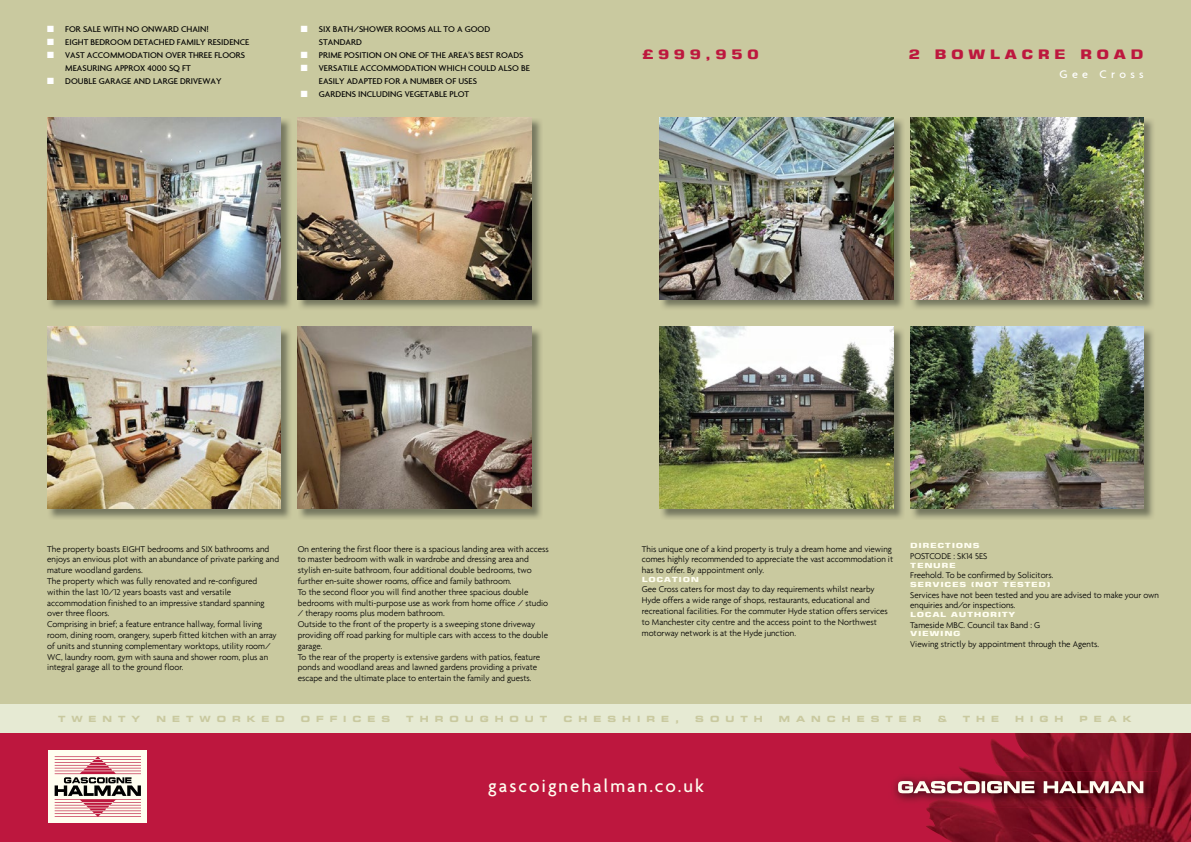
<style>
.page{position:relative;width:1191px;height:842px;background:#fff}
.page>*{position:absolute;margin:0;border:0;box-sizing:border-box;transform-origin:0 0}
.t1{font:500 19px "Agenda";letter-spacing:.1em;color:#fffef0}
.t2{font:700 13px "Square 721 BT";letter-spacing:.255em;color:#bd173e;scale:1.3 1}
.t3{font:500 12px "Agenda";letter-spacing:.36em;color:#fff}
.t4{font:300 9px/10.8px "Agenda";color:#000}
.t5{font:500 9px/13px "Agenda";color:#000}
.t6{font:700 expanded 8.5px "Square 721 BT";letter-spacing:.705em;color:#c9c99f}
.t7{font:700 7px "Square 721 BT";letter-spacing:.06em;color:#fffef0;scale:1.4 1}
.s1{color:#fff}
</style>
<div class="page">
<div style="left:0;top:723px;width:1191px;height:119px;background:#bd173e"></div>
<img style="left:926px;top:733px;width:254px;height:93px">
<img style="left:894px;top:777px;width:32px;height:25px">
<img style="left:926px;top:771px;width:232px;height:37px">
<svg style="left:898px;top:781px;width:81px;height:12px"></svg>
<svg style="left:981px;top:781px;width:4px;height:12px"></svg>
<svg style="left:987px;top:781px;width:47px;height:12px"></svg>
<svg style="left:1043px;top:781px;width:100px;height:12px"></svg>
<div style="left:0;top:0;width:1191px;height:706px;background:#c9c99f"></div>
<div style="left:0;top:705px;width:1191px;height:28px;background:#e6ead3"></div>
<div style="left:49px;top:750px;width:98px;height:73px;background:#fffef0"></div>
<svg style="left:55px;top:756px;width:86px;height:61px"></svg>
<img style="left:48px;top:119px;width:242px;height:190px">
<img style="left:47px;top:118px;width:234px;height:181px">
<img style="left:298px;top:118px;width:243px;height:191px">
<img style="left:298px;top:118px;width:233px;height:181px">
<img style="left:48px;top:329px;width:242px;height:190px">
<img style="left:47px;top:327px;width:234px;height:181px">
<img style="left:298px;top:328px;width:243px;height:191px">
<img style="left:298px;top:327px;width:233px;height:181px">
<img style="left:911px;top:118px;width:242px;height:191px">
<img style="left:910px;top:118px;width:233px;height:181px">
<img style="left:660px;top:118px;width:243px;height:191px">
<img style="left:660px;top:118px;width:233px;height:181px">
<img style="left:911px;top:328px;width:242px;height:191px">
<img style="left:910px;top:327px;width:233px;height:181px">
<img style="left:660px;top:328px;width:243px;height:191px">
<img style="left:660px;top:327px;width:233px;height:181px">
<p class="t5" style="left:47px;top:22px;width:163px"><span class="s1">■</span> FOR SALE WITH NO ONWARD CHAIN!</p>
<p class="t5" style="left:47px;top:35px;width:204px"><span class="s1">■</span> EIGHT BEDROOM DETACHED FAMILY RESIDENCE</p>
<p class="t5" style="left:65px;top:48px;width:181px;text-indent:-18px"><span class="s1">■</span> VAST ACCOMMODATION OVER THREE FLOORS<br>MEASURING APPROX 4000 SQ FT</p>
<p class="t5" style="left:47px;top:74px;width:176px"><span class="s1">■</span> DOUBLE GARAGE AND LARGE DRIVEWAY</p>
<p class="t5" style="left:319px;top:22px;width:173px;text-indent:-18px"><span class="s1">■</span> SIX BATH/SHOWER ROOMS ALL TO A GOOD<br>STANDARD</p>
<p class="t5" style="left:301px;top:48px;width:224px"><span class="s1">■</span> PRIME POSITION ON ONE OF THE AREA'S BEST ROADS</p>
<p class="t5" style="left:319px;top:61px;width:213px;text-indent:-18px"><span class="s1">■</span> VERSATILE ACCOMMODATION WHICH COULD ALSO BE<br>EASILY ADAPTED FOR A NUMBER OF USES</p>
<p class="t5" style="left:301px;top:87px;width:170px"><span class="s1">■</span> GARDENS INCLUDING VEGETABLE PLOT</p>
<h2 class="t2" style="left:642px;top:47px;width:91px">£999,950</h2>
<h2 class="t2" style="left:908px;top:47px;width:182px">2 BOWLACRE ROAD</h2>
<h3 class="t3" style="left:1059px;top:67px;width:86px">Gee Cross</h3>
<p class="t4" style="left:47px;top:543px;width:233px">The property boasts EIGHT bedrooms and SIX bathrooms and enjoys an envious plot with an abundance of private parking and mature woodland gardens.<br>The property which was fully renovated and re-configured within the last 10/12 years boasts vast and versatile accommodation finished to an impressive standard spanning over three floors.<br>Comprising in brief; a feature entrance hallway, formal living room, dining room, orangery, superb fitted kitchen with an array of units and stunning complementary worktops, utility room/ WC, laundry room, gym with sauna and shower room, plus an integral garage all to the ground floor.</p>
<p class="t4" style="left:298px;top:543px;width:252px">On entering the first floor there is a spacious landing area with access to master bedroom with walk in wardrobe and dressing area and stylish en-suite bathroom, four additional double bedrooms, two further en-suite shower rooms, office and family bathroom.<br>To the second floor you will find another three spacious double bedrooms with multi-purpose use as work from home office / studio / therapy rooms plus modern bathroom.<br>Outside to the front of the property is a sweeping stone driveway providing off road parking for multiple cars with access to the double garage.<br>To the rear of the property is extensive gardens with patios, feature ponds and woodland areas and lawned gardens providing a private escape and the ultimate place to entertain the family and guests.</p>
<p class="t4" style="left:642px;top:543px;width:253px">This unique one of a kind property is truly a dream home and viewing comes highly recommended to appreciate the vast accommodation it has to offer. By appointment only.</p>
<p class="t7" style="left:642px;top:575px;width:42px">LOCATION</p>
<p class="t4" style="left:642px;top:584px;width:248px">Gee Cross caters for most day to day requirements whilst nearby Hyde offers a wide range of shops, restaurants, educational and recreational facilities. For the commuter Hyde station offers services to Manchester city centre and the access point to the Northwest motorway network is at the Hyde junction.</p>
<p class="t7" style="left:910px;top:542px;width:51px">DIRECTIONS</p>
<p class="t4" style="left:910px;top:551px;width:79px">POSTCODE : SK14 5ES</p>
<p class="t7" style="left:910px;top:561px;width:34px">TENURE</p>
<p class="t4" style="left:910px;top:570px;width:145px">Freehold. To be confirmed by Solicitors.</p>
<p class="t7" style="left:910px;top:580px;width:102px">SERVICES (NOT TESTED)</p>
<p class="t4" style="left:910px;top:589px;width:250px">Services have not been tested and you are advised to make your own enquiries and/or inspections.</p>
<p class="t7" style="left:910px;top:610px;width:77px">LOCAL AUTHORITY</p>
<p class="t4" style="left:910px;top:619px;width:132px">Tameside MBC. Council tax Band : G</p>
<p class="t7" style="left:910px;top:629px;width:37px">VIEWING</p>
<p class="t4" style="left:910px;top:638px;width:190px">Viewing strictly by appointment through the Agents.</p>
<p class="t6" style="left:58px;top:714px;width:84px">TWENTY</p>
<p class="t6" style="left:156px;top:714px;width:130px">NETWORKED</p>
<p class="t6" style="left:301px;top:714px;width:91px">OFFICES</p>
<p class="t6" style="left:406px;top:714px;width:143px">THROUGHOUT</p>
<p class="t6" style="left:563px;top:714px;width:117px">CHESHIRE,</p>
<p class="t6" style="left:695px;top:714px;width:69px">SOUTH</p>
<p class="t6" style="left:779px;top:714px;width:144px">MANCHESTER</p>
<p class="t6" style="left:937px;top:714px;width:10px">&amp;</p>
<p class="t6" style="left:962px;top:714px;width:38px">THE</p>
<p class="t6" style="left:1015px;top:714px;width:50px">HIGH</p>
<p class="t6" style="left:1079px;top:714px;width:54px">PEAK</p>
<h1 class="t1" style="left:488px;top:774px;width:217px">gascoignehalman.co.uk</h1>
</div>
